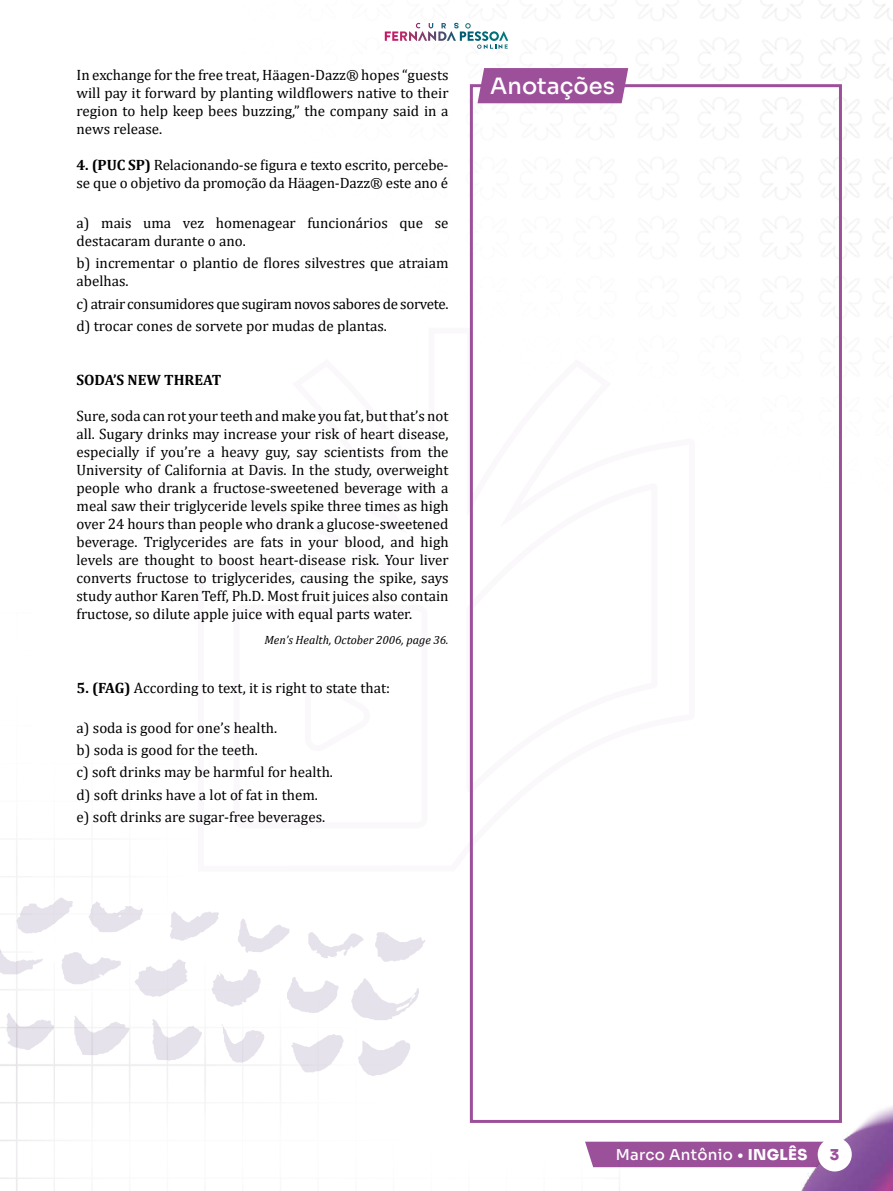
<style>
.page{position:relative;width:893px;height:1191px;background:#fff}
.page>*{position:absolute;margin:0;border:0;box-sizing:border-box;transform-origin:0 0}
.t1{font:500 22.5px "Sora";color:#fff}
.t2{font:15px/18px "Cambria";color:#000}
.t3{font:15px/22.2px "Cambria";letter-spacing:-.02em;color:#000}
.t4{font:500 15px "Sora";letter-spacing:.02em;color:#fff}
.t5{font:700 15px "Cambria";color:#000}
.t6{font:15px "Sora";color:#9b509a}
.t7{font:italic 12px "Cambria";color:#000}
.s1{font-weight:700}
.s2{font-family:"Cambria";font-weight:700}
.s3{font-weight:400}
</style>
<div class="page">
<img style="left:0;top:0;width:893px;height:1191px">
<div style="left:821px;top:1140px;width:28px;height:28px;background:#fff;border-radius:50%"></div>
<div style="left:818px;top:1137px;width:34px;height:34px;border:6px solid #fff;border-radius:50%"></div>
<svg style="left:195px;top:325px;width:505px;height:548px"></svg>
<svg style="left:409px;top:23px;width:99px;height:26px"></svg>
<svg style="left:74px;top:1015px;width:56px;height:40px"></svg>
<svg style="left:291px;top:1033px;width:53px;height:39px"></svg>
<svg style="left:358px;top:1040px;width:52px;height:36px"></svg>
<svg style="left:152px;top:1019px;width:50px;height:42px"></svg>
<svg style="left:16px;top:897px;width:57px;height:36px"></svg>
<svg style="left:62px;top:952px;width:59px;height:32px"></svg>
<svg style="left:287px;top:976px;width:52px;height:37px"></svg>
<svg style="left:375px;top:932px;width:50px;height:30px"></svg>
<svg style="left:170px;top:911px;width:49px;height:30px"></svg>
<svg style="left:238px;top:918px;width:52px;height:35px"></svg>
<svg style="left:0;top:941px;width:43px;height:33px"></svg>
<svg style="left:221px;top:1024px;width:44px;height:38px"></svg>
<svg style="left:88px;top:901px;width:55px;height:31px"></svg>
<svg style="left:308px;top:932px;width:56px;height:26px"></svg>
<svg style="left:211px;top:969px;width:50px;height:37px"></svg>
<svg style="left:135px;top:959px;width:53px;height:38px"></svg>
<svg style="left:351px;top:978px;width:68px;height:42px"></svg>
<svg style="left:6px;top:1012px;width:48px;height:38px"></svg>
<div style="left:470px;top:84px;width:372px;height:1039px;border:3px solid #9d509a"></div>
<div style="left:477px;top:68px;width:151px;height:35px;background:#9d509a"></div>
<p class="t2" style="left:77px;top:66px;width:374px;text-align:justify">In exchange for the free treat, Hӓagen-Dazz® hopes “guests will pay it forward by planting wildflowers native to their region to help keep bees buzzing,” the company said in a news release.</p>
<p class="t2" style="left:77px;top:156px;width:374px"><span class="s1">4. (PUC SP)</span> Relacionando-se figura e texto escrito, percebe&shy;se que o objetivo da promoção da Hӓagen-Dazz® este ano é</p>
<p class="t2" style="left:77px;top:214px;width:374px">a) mais uma vez homenagear funcionários que se destacaram durante o ano.</p>
<p class="t2" style="left:77px;top:254px;width:374px">b) incrementar o plantio de flores silvestres que atraiam abelhas.</p>
<p class="t3" style="left:77px;top:292px;width:374px">c) atrair consumidores que sugiram novos sabores de sorvete. d) trocar cones de sorvete por mudas de plantas.</p>
<p class="t5" style="left:77px;top:369px;width:146px">SODA’S NEW THREAT</p>
<p class="t2" style="left:77px;top:407px;width:374px;text-align:justify">Sure, soda can rot your teeth and make you fat, but that’s not all. Sugary drinks may increase your risk of heart disease, especially if you’re a heavy guy, say scientists from the University of California at Davis. In the study, overweight people who drank a fructose-sweetened beverage with a meal saw their triglyceride levels spike three times as high over 24 hours than people who drank a glucose-sweetened beverage. Triglycerides are fats in your blood, and high levels are thought to boost heart-disease risk. Your liver converts fructose to triglycerides, causing the spike, says study author Karen Teff, Ph.D. Most fruit juices also contain fructose, so dilute apple juice with equal parts water.</p>
<p class="t7" style="left:264px;top:631px;width:186px">Men’s Health, October 2006, page 36.</p>
<p class="t2" style="left:77px;top:678px;width:315px"><span class="s1">5. (FAG)</span> According to text, it is right to state that:</p>
<p class="t2" style="left:77px;top:716px;width:258px;line-height:22.2px">a) soda is good for one’s health.<br>b) soda is good for the teeth.<br>c) soft drinks may be harmful for health. d) soft drinks have a lot of fat in them. e) soft drinks are sugar-free beverages.</p>
<h1 class="t1" style="left:490px;top:68px;width:126px">Anotações</h1>
<p class="t4" style="left:616px;top:1142px;width:193px">Marco Antônio <span class="s2">•</span> <span class="s3">INGLÊS</span></p>
<p class="t6" style="left:830px;top:1142px;width:11px">3</p>
</div>
